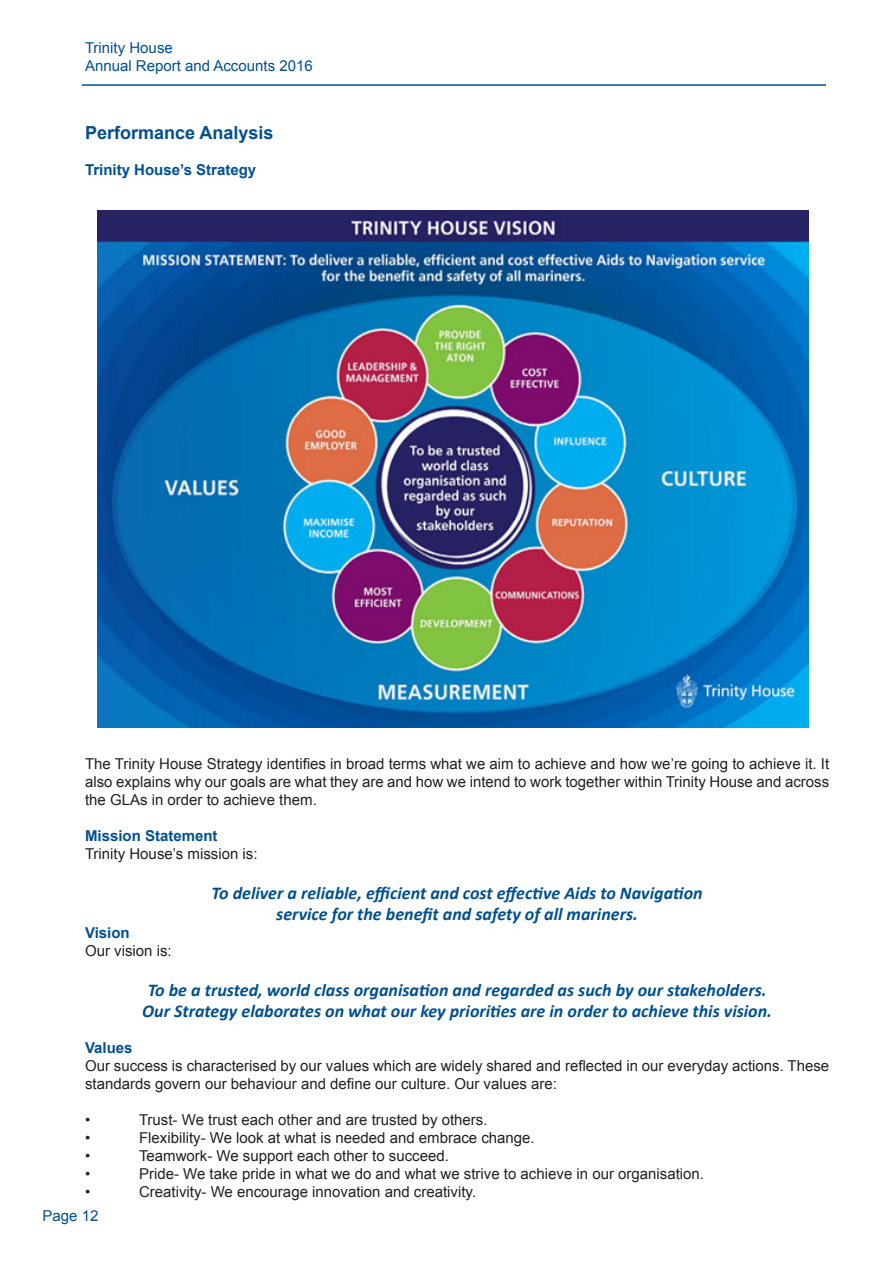
<style>
.page{position:relative;width:893px;height:1263px;background:#fff}
.page>*{position:absolute;margin:0;border:0;box-sizing:border-box;transform-origin:0 0}
.t1{font:italic 700 18px/21.6px "Calibri";color:#00508f;text-align:center}
.t2{font:700 18px "Arial";color:#00508f}
.t3{font:15px/18px "Arial";color:#231f20;text-align:justify}
.t4{font:700 15px "Arial";color:#00508f}
.t5{font:15px/18px "Arial";color:#00508f}
</style>
<div class="page">
<hr style="left:82px;top:84px;width:744px;height:2px;background:#00508f">
<img style="left:97px;top:210px;width:712px;height:517px">
<p class="t5" style="left:85px;top:39px;width:229px">Trinity House<br>Annual Report and Accounts 2016</p>
<p class="t2" style="left:85px;top:120px;width:190px">Performance Analysis</p>
<p class="t4" style="left:85px;top:160px;width:173px">Trinity House’s Strategy</p>
<p class="t3" style="left:85px;top:755px;width:746px">The Trinity House Strategy identifies in broad terms what we aim to achieve and how we’re going to achieve it. It also explains why our goals are what they are and how we intend to work together within Trinity House and across the GLAs in order to achieve them.</p>
<p class="t4" style="left:85px;top:826px;width:134px">Mission Statement</p>
<p class="t3" style="left:85px;top:845px;width:174px">Trinity House’s mission is:</p>
<p class="t1" style="left:212px;top:882px;width:493px">To deliver a reliable, efficient and cost effective Aids to Navigation service for the benefit and safety of all mariners.</p>
<p class="t4" style="left:85px;top:923px;width:46px">Vision</p>
<p class="t3" style="left:85px;top:942px;width:88px">Our vision is:</p>
<p class="t1" style="left:142px;top:979px;width:631px">To be a trusted, world class organisation and regarded as such by our stakeholders.<br>Our Strategy elaborates on what our key priorities are in order to achieve this vision.</p>
<p class="t4" style="left:85px;top:1038px;width:49px">Values</p>
<p class="t3" style="left:85px;top:1057px;width:746px">Our success is characterised by our values which are widely shared and reflected in our everyday actions. These standards govern our behaviour and define our culture. Our values are:</p>
<p class="t3" style="left:85px;top:1111px;width:7px">•</p>
<p class="t3" style="left:139px;top:1111px;width:350px">Trust- We trust each other and are trusted by others.</p>
<p class="t3" style="left:85px;top:1129px;width:7px">•</p>
<p class="t3" style="left:139px;top:1129px;width:397px">Flexibility- We look at what is needed and embrace change.</p>
<p class="t3" style="left:85px;top:1147px;width:7px">•</p>
<p class="t3" style="left:139px;top:1147px;width:311px">Teamwork- We support each other to succeed.</p>
<p class="t3" style="left:85px;top:1165px;width:7px">•</p>
<p class="t3" style="left:139px;top:1165px;width:566px">Pride- We take pride in what we do and what we strive to achieve in our organisation.</p>
<p class="t3" style="left:85px;top:1183px;width:7px">•</p>
<p class="t3" style="left:139px;top:1183px;width:339px">Creativity- We encourage innovation and creativity.</p>
<p class="t5" style="left:43px;top:1206px;width:57px">Page 12</p>
</div>
